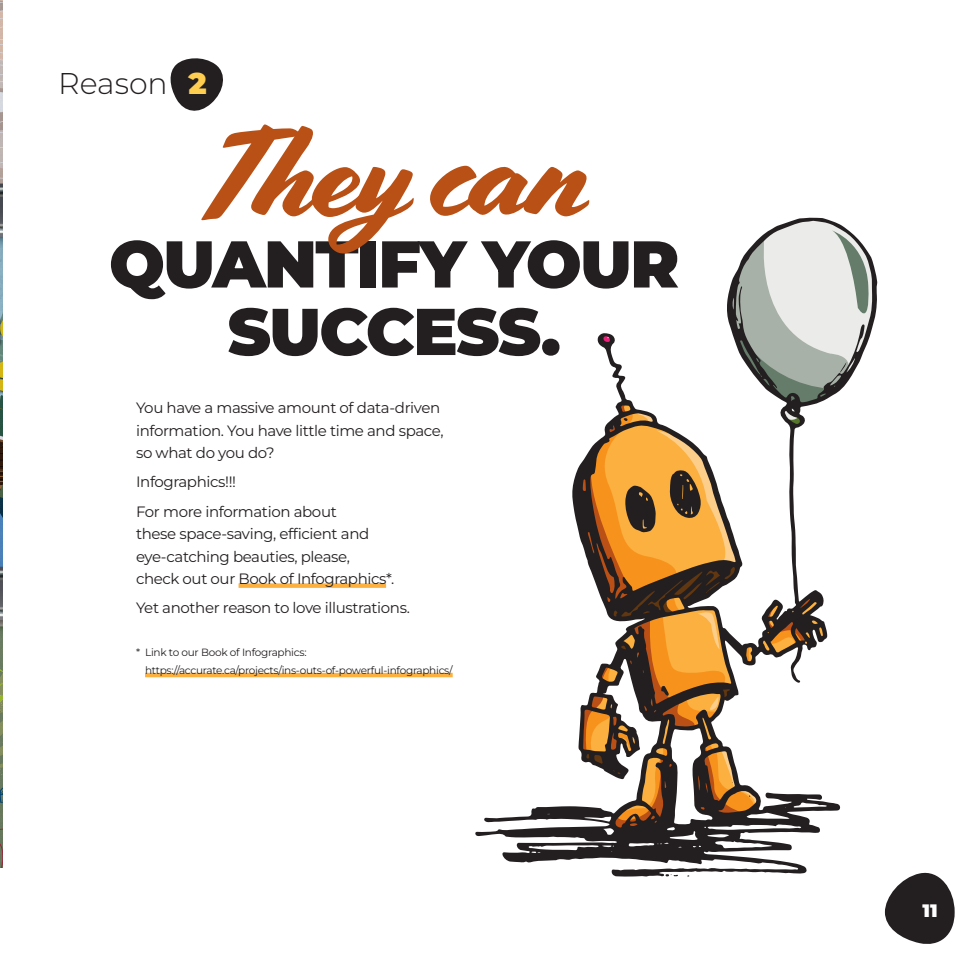
<style>
.page{position:relative;width:972px;height:972px;background:#fff}
.page>*{position:absolute;margin:0;border:0;box-sizing:border-box;transform-origin:0 0}
.H2_special{font:127.5px "Cortado";letter-spacing:-.045em;color:#b95116}
.H2_special-2{font:900 66px/67.5px "Montserrat";letter-spacing:-.025em;color:#231f20;text-align:center}
.Numbered_Subhead{font:300 30px "Montserrat";color:#231f20}
.t1{font:900 18px "Montserrat";color:#fff}
.body_copy{font:15px/22.5px "Montserrat";letter-spacing:-.025em;color:#231f20}
.body_copy-2{font:10.5px/18px "Montserrat";letter-spacing:-.025em;color:#231f20}
.s1{font-weight:900;color:#fece51}
</style>
<div class="page">
<img style="left:0;top:0;width:3px;height:867px">
<hr style="left:145px;top:673px;width:308px;height:4px;background:#fbb03f">
<div style="left:239px;top:583px;width:147px;height:5px;background:#fbb03f"></div>
<svg style="left:475px;top:218px;width:402px;height:659px"></svg>
<svg style="left:666px;top:874px;width:12px;height:3px"></svg>
<svg style="left:569px;top:231px;width:301px;height:600px"></svg>
<svg style="left:170px;top:58px;width:53px;height:53px"></svg>
<svg style="left:885px;top:872px;width:70px;height:72px"></svg>
<p class="Numbered_Subhead" style="left:58px;top:63px;width:150px">Reason <span class="s1">2</span></p>
<p class="H2_special" style="left:195px;top:99px;width:400px">They can</p>
<p class="H2_special-2" style="left:109px;top:229px;width:572px">QUANTIFY YOUR<br>SUCCESS.</p>
<p class="body_copy" style="left:136px;top:396px;width:309px">You have a massive amount of data-driven information. You have little time and space, so what do you do?</p>
<p class="body_copy" style="left:136px;top:470px;width:102px">Infographics!!!</p>
<p class="body_copy" style="left:136px;top:500px;width:260px">For more information about<br>these space-saving, efficient and eye-catching beauties, please, check out our Book of Infographics*.</p>
<p class="body_copy" style="left:136px;top:596px;width:275px">Yet another reason to love illustrations.</p>
<p class="body_copy-2" style="left:145px;top:643px;width:309px;text-indent:-9px">* Link to our Book of Infographics: https://accurate.ca/projects/ins-outs-of-powerful-infographics/</p>
<p class="t1" style="left:923px;top:899px;width:17px">11</p>
</div>
